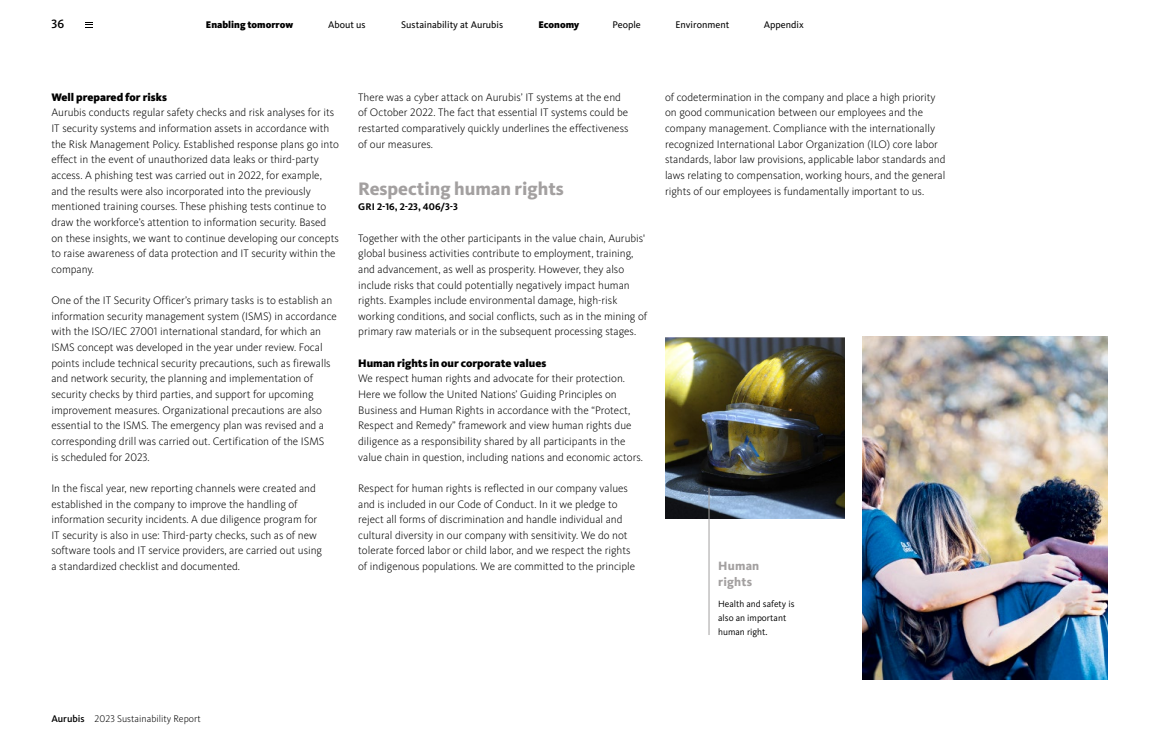
<style>
.page{position:relative;width:1159px;height:745px;background:#fff}
.page>*{position:absolute;margin:0;border:0;box-sizing:border-box;transform-origin:0 0}
.H2_2_2022{font:800 18.75px "Kievit Pro";color:#a3a0a0}
.BU-Headline_Trennsei{font:800 12.5px/15.6px "Kievit Pro";letter-spacing:.02em;color:#a3a0a0}
.t1{font:500 12.5px "Kievit Pro";color:#000}
.Copy_2022{font:300 11.25px/15.6px "Kievit Pro";color:#000}
.H3_2022{font:900 11.25px "Kievit Pro";color:#000}
.t2{font:10px "Kievit Pro";color:#000}
.t3{font:300 10px "Kievit Pro";color:#000}
.t4{font:900 10px "Kievit Pro";color:#000}
.H2_2_2022-2{font:700 10px "Kievit Pro";color:#000}
.BU_Trennseiten{font:9.38px/13.8px "Kievit Pro";color:#000}
.s1{font-weight:500}
</style>
<div class="page">
<img style="left:665px;top:337px;width:180px;height:181px">
<img style="left:863px;top:337px;width:244px;height:342px">
<hr style="left:709px;top:487px;width:1px;height:147px;background:#a3a0a0">
<svg style="left:86px;top:22px;width:7px;height:6px"></svg>
<p class="t1" style="left:51px;top:16px;width:14px">36</p>
<p class="t4" style="left:206px;top:18px;width:89px">Enabling tomorrow</p>
<p class="t2" style="left:328px;top:18px;width:39px">About us</p>
<p class="t2" style="left:401px;top:18px;width:103px">Sustainability at Aurubis</p>
<p class="t4" style="left:538px;top:18px;width:42px">Economy</p>
<p class="t2" style="left:612px;top:18px;width:30px">People</p>
<p class="t2" style="left:675px;top:18px;width:55px">Environment</p>
<p class="t2" style="left:764px;top:18px;width:41px">Appendix</p>
<p class="H3_2022" style="left:51px;top:90px;width:117px">Well prepared for risks</p>
<p class="Copy_2022" style="left:51px;top:105px;width:289px">Aurubis conducts regular safety checks and risk analyses for its IT security systems and information assets in accordance with the Risk Management Policy. Established response plans go into effect in the event of unauthorized data leaks or third-party access. A phishing test was carried out in 2022, for example, and the results were also incorporated into the previously mentioned training courses. These phishing tests continue to draw the workforce’s attention to information security. Based on these insights, we want to continue developing our concepts to raise awareness of data protection and IT security within the company.</p>
<p class="Copy_2022" style="left:51px;top:292px;width:287px">One of the IT Security Officer’s primary tasks is to establish an information security management system (ISMS) in accordance with the ISO/IEC 27001 international standard, for which an ISMS concept was developed in the year under review. Focal points include technical security precautions, such as firewalls and network security, the planning and implementation of security checks by third parties, and support for upcoming improvement measures. Organizational precautions are also essential to the ISMS. The emergency plan was revised and a corresponding drill was carried out. Certification of the ISMS<br>is scheduled for 2023.</p>
<p class="Copy_2022" style="left:51px;top:480px;width:272px">In the fiscal year, new reporting channels were created and established in the company to improve the handling of information security incidents. A due diligence program for IT security is also in use: Third-party checks, such as of new software tools and IT service providers, are carried out using a standardized checklist and documented.</p>
<p class="Copy_2022" style="left:358px;top:89px;width:272px">There was a cyber attack on Aurubis’ IT systems at the end of October 2022. The fact that essential IT systems could be restarted comparatively quickly underlines the effectiveness of our measures.</p>
<p class="H2_2_2022" style="left:358px;top:177px;width:207px">Respecting human rights</p>
<p class="H2_2_2022-2" style="left:358px;top:201px;width:101px">GRI 2-16, 2-23, 406/3-3</p>
<p class="Copy_2022" style="left:358px;top:230px;width:290px">Together with the other participants in the value chain, Aurubis' global business activities contribute to employment, training, and advancement, as well as prosperity. However, they also include risks that could potentially negatively impact human rights. Examples include environmental damage, high-risk working conditions, and social conflicts, such as in the mining of primary raw materials or in the subsequent processing stages.</p>
<p class="H3_2022" style="left:358px;top:356px;width:190px">Human rights in our corporate values</p>
<p class="Copy_2022" style="left:358px;top:370px;width:286px">We respect human rights and advocate for their protection.<br>Here we follow the United Nations’ Guiding Principles on Business and Human Rights in accordance with the “Protect, Respect and Remedy” framework and view human rights due diligence as a responsibility shared by all participants in the value chain in question, including nations and economic actors.</p>
<p class="Copy_2022" style="left:358px;top:480px;width:278px">Respect for human rights is reflected in our company values and is included in our Code of Conduct. In it we pledge to reject all forms of discrimination and handle individual and cultural diversity in our company with sensitivity. We do not tolerate forced labor or child labor, and we respect the rights of indigenous populations. We are committed to the principle</p>
<p class="Copy_2022" style="left:665px;top:89px;width:282px">of codetermination in the company and place a high priority on good communication between our employees and the company management. Compliance with the internationally recognized International Labor Organization (ILO) core labor standards, labor law provisions, applicable labor standards and laws relating to compensation, working hours, and the general rights of our employees is fundamentally important to us.</p>
<p class="BU-Headline_Trennsei" style="left:718px;top:557px;width:43px">Human rights</p>
<p class="BU_Trennseiten" style="left:718px;top:596px;width:78px">Health and safety is also an important human right.</p>
<p class="t3" style="left:51px;top:712px;width:151px"><span class="s1">Aurubis</span> 2023 Sustainability Report</p>
</div>
